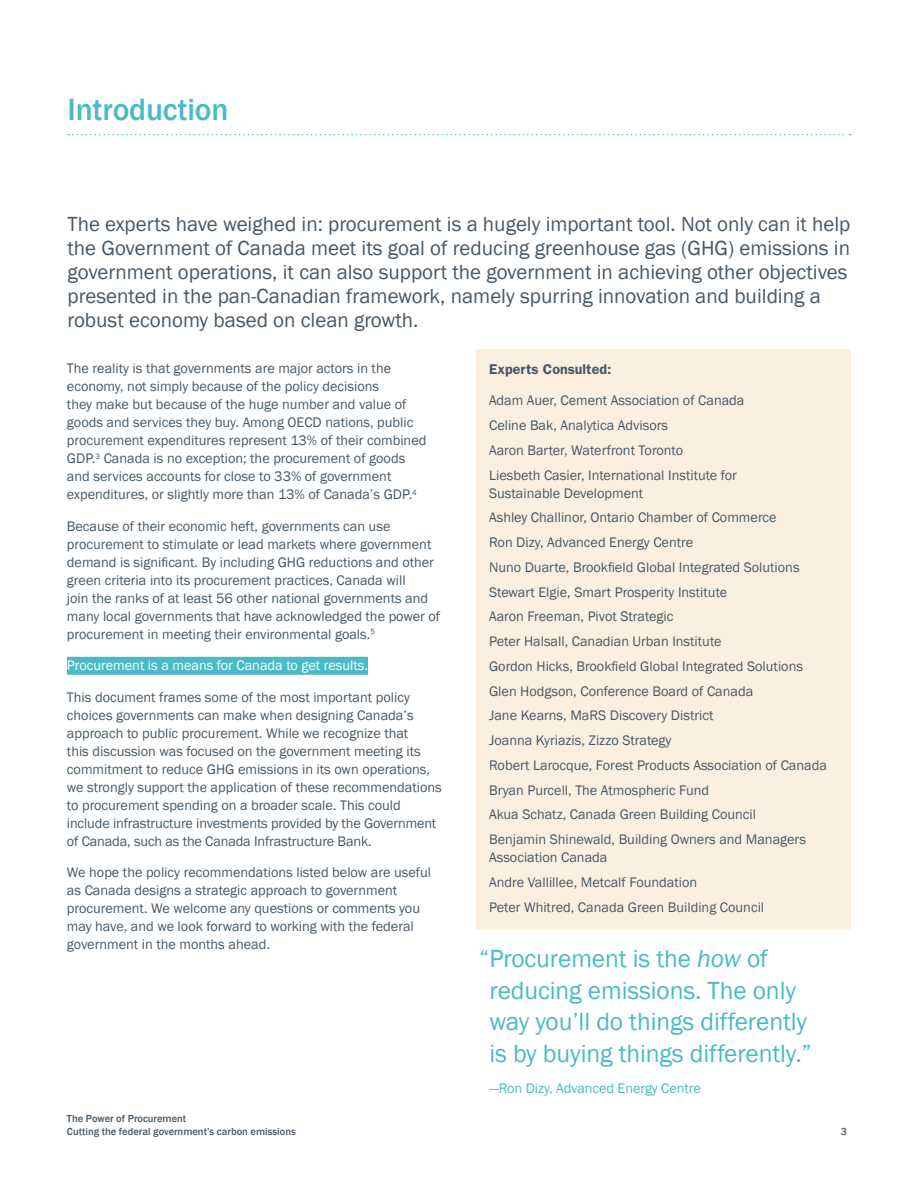
<style>
.page{position:relative;width:918px;height:1188px;background:#fff}
.page>*{position:absolute;margin:0;border:0;box-sizing:border-box;transform-origin:0 0}
.t1{font:500 31.5px "Franklin Gothic";letter-spacing:-.005em;color:#4abac7}
.t2{font:25.5px/31.5px "Franklin Gothic";letter-spacing:-.005em;color:#4abac7}
.t3{font:21px/24px "Franklin Gothic";color:#475865}
.t4{font:14.25px/18px "Franklin Gothic";color:#475865}
.t5{font:14.25px "Franklin Gothic";color:#fff}
.t6{font:14.25px "Franklin Gothic";letter-spacing:-.005em;color:#4abac7}
.t7{font:600 14.25px "Franklin Gothic";color:#475865}
.t8{font:500 10.5px/12.6px "Franklin Gothic";color:#475865}
.s1{font-style:italic}
</style>
<div class="page">
<div style="left:476px;top:349px;width:375px;height:579px;background:#fbf0df"></div>
<svg style="left:68px;top:134px;width:783px;height:1px"></svg>
<div style="left:67px;top:657px;width:301px;height:18px;background:#4abac7"></div>
<h1 class="t1" style="left:68px;top:97px;width:163px">Introduction</h1>
<p class="t3" style="left:67px;top:213px;width:785px">The experts have weighed in: procurement is a hugely important tool. Not only can it help the Government of Canada meet its goal of reducing greenhouse gas (GHG) emissions in government operations, it can also support the government in achieving other objectives presented in the pan-Canadian framework, namely spurring innovation and building a robust economy based on clean growth.</p>
<p class="t4" style="left:67px;top:360px;width:361px">The reality is that governments are major actors in the economy, not simply because of the policy decisions<br>they make but because of the huge number and value of goods and services they buy. Among OECD nations, public procurement expenditures represent 13% of their combined GDP.<sup>3</sup> Canada is no exception; the procurement of goods and services accounts for close to 33% of government expenditures, or slightly more than 13% of Canada’s GDP.<sup>4</sup></p>
<p class="t4" style="left:67px;top:518px;width:375px">Because of their economic heft, governments can use procurement to stimulate or lead markets where government demand is significant. By including GHG reductions and other green criteria into its procurement practices, Canada will<br>join the ranks of at least 56 other national governments and many local governments that have acknowledged the power of procurement in meeting their environmental goals.<sup>5</sup></p>
<p class="t5" style="left:67px;top:660px;width:303px">Procurement is a means for Canada to get results.</p>
<p class="t4" style="left:67px;top:689px;width:376px">This document frames some of the most important policy choices governments can make when designing Canada’s approach to public procurement. While we recognize that<br>this discussion was focused on the government meeting its commitment to reduce GHG emissions in its own operations, we strongly support the application of these recommendations to procurement spending on a broader scale. This could include infrastructure investments provided by the Government of Canada, such as the Canada Infrastructure Bank.</p>
<p class="t4" style="left:67px;top:864px;width:366px">We hope the policy recommendations listed below are useful as Canada designs a strategic approach to government procurement. We welcome any questions or comments you may have, and we look forward to working with the federal government in the months ahead.</p>
<p class="t8" style="left:67px;top:1113px;width:230px">The Power of Procurement<br>Cutting the federal government’s carbon emissions</p>
<p class="t7" style="left:489px;top:364px;width:124px">Experts Consulted:</p>
<p class="t4" style="left:489px;top:389px;width:257px;line-height:24.8px">Adam Auer, Cement Association of Canada Celine Bak, Analytica Advisors<br>Aaron Barter, Waterfront Toronto<br>Liesbeth Casier, International Institute for</p>
<p class="t4" style="left:489px;top:481px;width:339px;line-height:24.8px">Sustainable Development<br>Ashley Challinor, Ontario Chamber of Commerce<br>Ron Dizy, Advanced Energy Centre<br>Nuno Duarte, Brookfield Global Integrated Solutions Stewart Elgie, Smart Prosperity Institute<br>Aaron Freeman, Pivot Strategic<br>Peter Halsall, Canadian Urban Institute<br>Gordon Hicks, Brookfield Global Integrated Solutions Glen Hodgson, Conference Board of Canada<br>Jane Kearns, MaRS Discovery District<br>Joanna Kyriazis, Zizzo Strategy<br>Robert Larocque, Forest Products Association of Canada Bryan Purcell, The Atmospheric Fund<br>Akua Schatz, Canada Green Building Council<br>Benjamin Shinewald, Building Owners and Managers</p>
<p class="t4" style="left:489px;top:846px;width:277px;line-height:24.8px">Association Canada<br>Andre Vallillee, Metcalf Foundation<br>Peter Whitred, Canada Green Building Council</p>
<h2 class="t2" style="left:489px;top:945px;width:324px;text-indent:-10px">“ Procurement is the <span class="s1">how</span> of reducing emissions. The only way you’ll do things differently is by buying things differently.”</h2>
<p class="t6" style="left:489px;top:1083px;width:213px">—Ron Dizy, Advanced Energy Centre</p>
<p class="t8" style="left:841px;top:1126px;width:8px">3</p>
</div>
